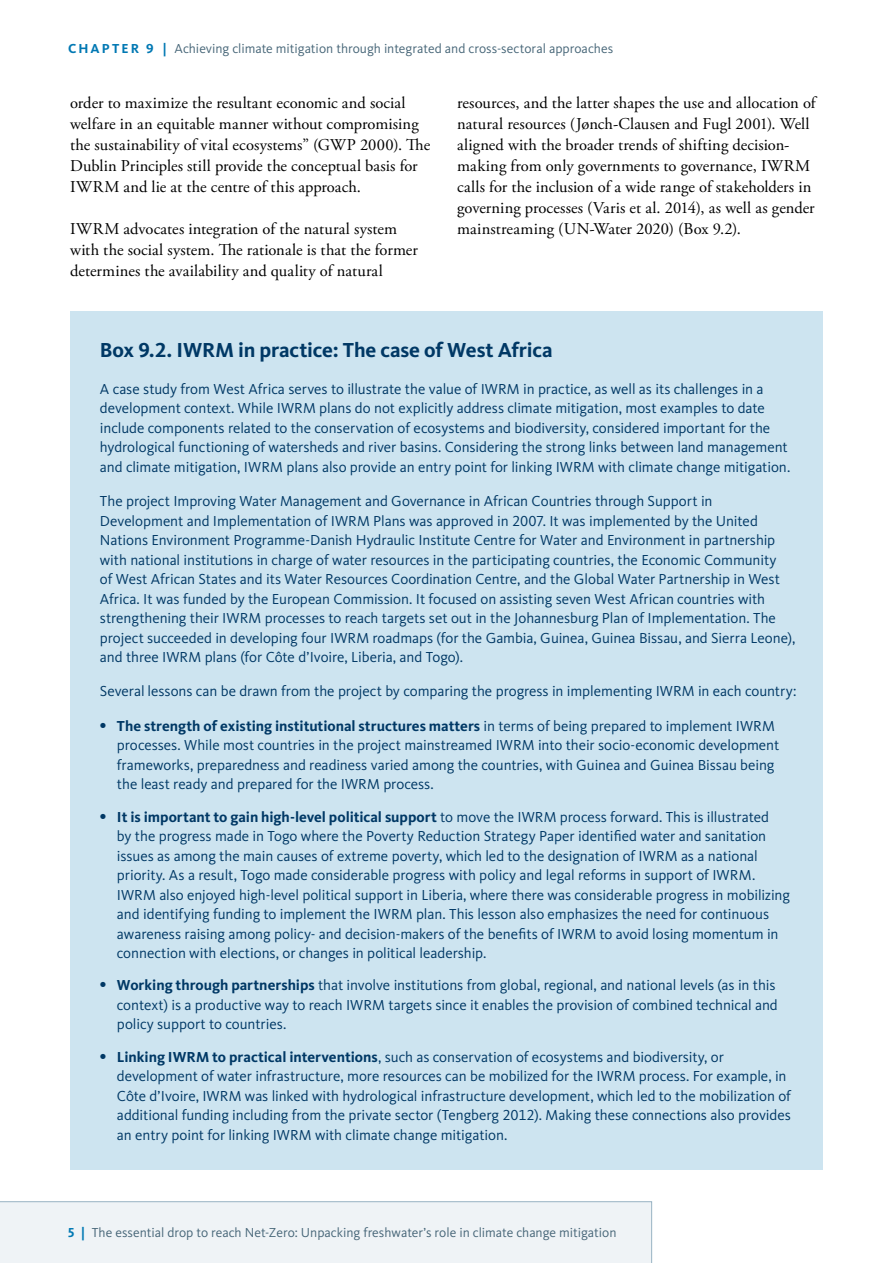
<style>
.page{position:relative;width:893px;height:1263px;background:#fff}
.page>*{position:absolute;margin:0;border:0;box-sizing:border-box;transform-origin:0 0}
.text_box_heading{font:700 21px "Kievit OT";letter-spacing:-.005em;color:#003865}
.body_text{font:16.5px/21px "Adobe Garamond Pro";letter-spacing:.005em;color:#000}
.text_box_body_text{font:15px/19.5px "Kievit OT";letter-spacing:-.005em;color:#003865}
.t1{font:13.5px "Kievit OT";letter-spacing:-.005em;color:#476678}
.s1{font-weight:700;color:#0078b3}
.s2{font-family:"Adobe Garamond Pro";font-weight:700;font-size:16.5px}
.s3{font-weight:700}
</style>
<div class="page">
<div style="left:70px;top:311px;width:753px;height:858px;background:#cde4f0"></div>
<div style="left:0;top:1201px;width:652px;height:62px;background:#eff3f6"></div>
<p class="t1" style="left:68px;top:41px;width:547px"><span class="s1">C H A P T E R 9 |</span> Achieving climate mitigation through integrated and cross-sectoral approaches</p>
<p class="body_text" style="left:70px;top:93px;width:362px">order to maximize the resultant economic and social welfare in an equitable manner without compromising the sustainability of vital ecosystems” (GWP 2000). The Dublin Principles still provide the conceptual basis for IWRM and lie at the centre of this approach.</p>
<p class="body_text" style="left:70px;top:219px;width:349px">IWRM advocates integration of the natural system with the social system. The rationale is that the former determines the availability and quality of natural</p>
<p class="body_text" style="left:457px;top:93px;width:360px">resources, and the latter shapes the use and allocation of natural resources (Jønch-Clausen and Fugl 2001). Well aligned with the broader trends of shifting decision&shy;making from only governments to governance, IWRM calls for the inclusion of a wide range of stakeholders in governing processes (Varis et al. 2014), as well as gender mainstreaming (UN-Water 2020) (Box 9.2).</p>
<p class="text_box_heading" style="left:100px;top:338px;width:454px">Box 9.2. IWRM in practice: The case of West Africa</p>
<p class="text_box_body_text" style="left:100px;top:379px;width:692px">A case study from West Africa serves to illustrate the value of IWRM in practice, as well as its challenges in a development context. While IWRM plans do not explicitly address climate mitigation, most examples to date include components related to the conservation of ecosystems and biodiversity, considered important for the hydrological functioning of watersheds and river basins. Considering the strong links between land management and climate mitigation, IWRM plans also provide an entry point for linking IWRM with climate change mitigation.</p>
<p class="text_box_body_text" style="left:100px;top:491px;width:697px">The project Improving Water Management and Governance in African Countries through Support in Development and Implementation of IWRM Plans was approved in 2007. It was implemented by the United Nations Environment Programme-Danish Hydraulic Institute Centre for Water and Environment in partnership with national institutions in charge of water resources in the participating countries, the Economic Community<br>of West African States and its Water Resources Coordination Centre, and the Global Water Partnership in West Africa. It was funded by the European Commission. It focused on assisting seven West African countries with strengthening their IWRM processes to reach targets set out in the Johannesburg Plan of Implementation. The project succeeded in developing four IWRM roadmaps (for the Gambia, Guinea, Guinea Bissau, and Sierra Leone), and three IWRM plans (for Côte d’Ivoire, Liberia, and Togo).</p>
<p class="text_box_body_text" style="left:100px;top:682px;width:698px">Several lessons can be drawn from the project by comparing the progress in implementing IWRM in each country:</p>
<p class="text_box_body_text" style="left:117px;top:716px;width:664px;text-indent:-17px"><span class="s2">•</span> <span class="s3">The strength of existing institutional structures matters</span> in terms of being prepared to implement IWRM processes. While most countries in the project mainstreamed IWRM into their socio-economic development frameworks, preparedness and readiness varied among the countries, with Guinea and Guinea Bissau being the least ready and prepared for the IWRM process.</p>
<p class="text_box_body_text" style="left:117px;top:807px;width:675px;text-indent:-17px"><span class="s2">•</span> <span class="s3">It is important to gain high-level political support</span> to move the IWRM process forward. This is illustrated<br>by the progress made in Togo where the Poverty Reduction Strategy Paper identified water and sanitation issues as among the main causes of extreme poverty, which led to the designation of IWRM as a national priority. As a result, Togo made considerable progress with policy and legal reforms in support of IWRM.<br>IWRM also enjoyed high-level political support in Liberia, where there was considerable progress in mobilizing and identifying funding to implement the IWRM plan. This lesson also emphasizes the need for continuous awareness raising among policy- and decision-makers of the benefits of IWRM to avoid losing momentum in connection with elections, or changes in political leadership.</p>
<p class="text_box_body_text" style="left:117px;top:976px;width:662px;text-indent:-17px"><span class="s2">•</span> <span class="s3">Working through partnerships</span> that involve institutions from global, regional, and national levels (as in this context) is a productive way to reach IWRM targets since it enables the provision of combined technical and policy support to countries.</p>
<p class="text_box_body_text" style="left:117px;top:1047px;width:675px;text-indent:-17px"><span class="s2">•</span> <span class="s3">Linking IWRM to practical interventions</span>, such as conservation of ecosystems and biodiversity, or development of water infrastructure, more resources can be mobilized for the IWRM process. For example, in Côte d’Ivoire, IWRM was linked with hydrological infrastructure development, which led to the mobilization of additional funding including from the private sector (Tengberg 2012). Making these connections also provides an entry point for linking IWRM with climate change mitigation.</p>
<p class="t1" style="left:68px;top:1225px;width:550px"><span class="s1">5 |</span> The essential drop to reach Net-Zero: Unpacking freshwater’s role in climate change mitigation</p>
</div>
